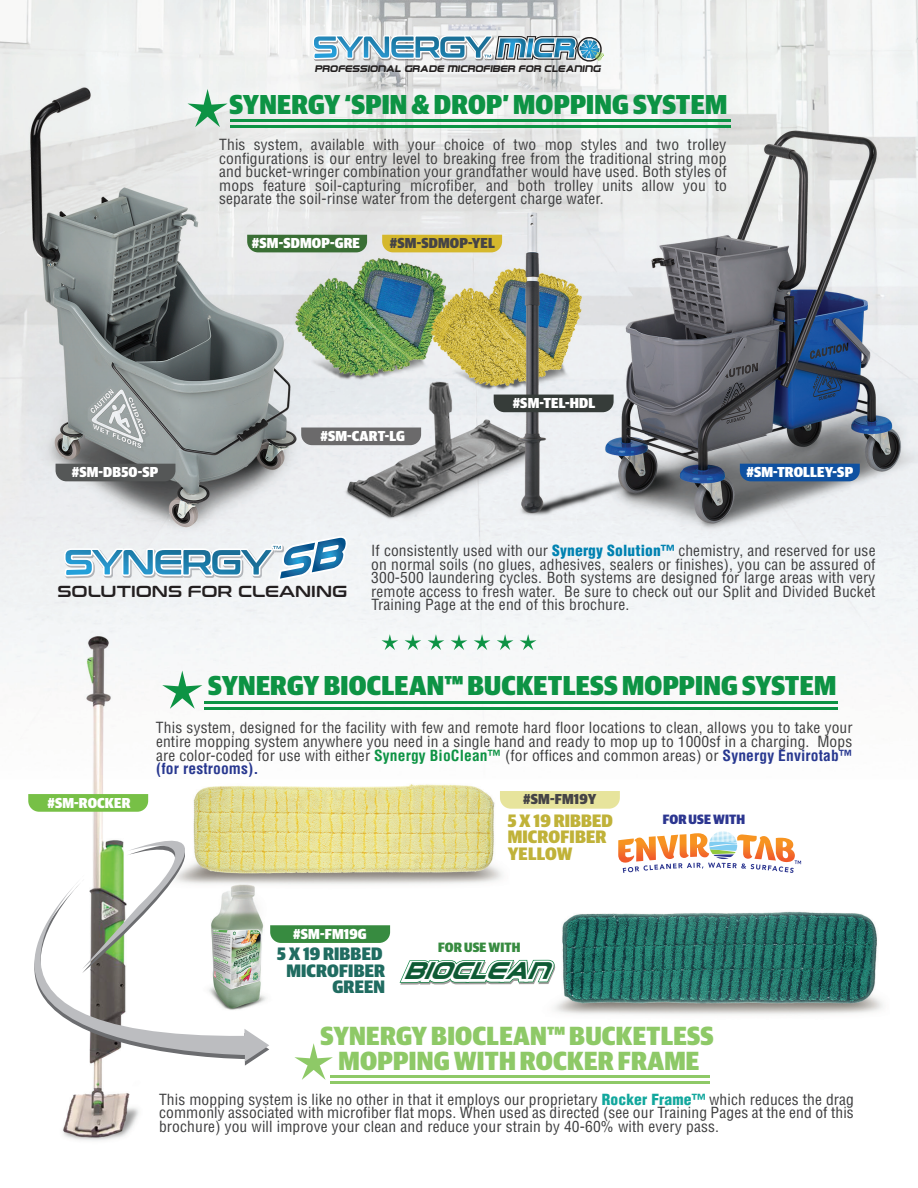
<style>
.page{position:relative;width:918px;height:1188px;background:#fff}
.page>*{position:absolute;margin:0;border:0;box-sizing:border-box;transform-origin:0 0}
.t1{font:900 27.45px "Guardian Sans Cond";letter-spacing:.01em;color:#0d9344}
.t2{font:900 26.25px/24.2px "Guardian Sans Cond";letter-spacing:.01em;color:#8ec967;text-align:center}
.t3{font:italic 26.25px "Omega Flight";letter-spacing:.01em;color:#0e5a34}
.t4{font:900 18px/16.5px "Guardian Sans Cond";letter-spacing:.01em;color:#c0b239}
.t5{font:900 18px/16.5px "Guardian Sans Cond";letter-spacing:.01em;color:#206c61;text-align:right}
.t6{font:15.9px "Conthrax Sb";color:#231f20}
.t7{font:condensed 15px/13.5px "Helvetica LT Std";letter-spacing:.01em;color:#3e3e3f;text-align:justify}
.t8{font:900 14.4px "Guardian Sans Cond";letter-spacing:.01em;color:#fff}
.t9{font:900 14.4px "Guardian Sans Cond";letter-spacing:.01em;color:#454446}
.t10{font:900 13.5px "Guardian Sans Cond";letter-spacing:.01em;color:#378b40}
.t11{font:900 13.5px "Guardian Sans Cond";letter-spacing:.01em;color:#2c3690}
.t12{font:italic 10.5px "Omega Flight Semi";letter-spacing:.01em;color:#211e1e}
.s1{font-weight:900;color:#0082b1}
.s2{font-weight:700;color:#0d9344}
.s3{font-weight:700;color:#283890}
.s4{color:#71ceec}
.s5{font-weight:900;color:#12a79d}
</style>
<div class="page">
<img style="left:0;top:0;width:918px;height:1141px">
<svg style="left:311px;top:0;width:294px;height:117px"></svg>
<svg style="left:62px;top:530px;width:289px;height:51px"></svg>
<svg style="left:381px;top:634px;width:17px;height:16px"></svg>
<svg style="left:405px;top:634px;width:16px;height:16px"></svg>
<svg style="left:428px;top:634px;width:16px;height:16px"></svg>
<svg style="left:451px;top:634px;width:16px;height:16px"></svg>
<svg style="left:474px;top:634px;width:16px;height:16px"></svg>
<svg style="left:497px;top:634px;width:16px;height:16px"></svg>
<svg style="left:520px;top:634px;width:17px;height:16px"></svg>
<svg style="left:0;top:875px;width:28px;height:187px"></svg>
<hr style="left:204px;top:701px;width:634px;height:2px;background:#0d9344">
<hr style="left:204px;top:707px;width:634px;height:3px;background:#0d9344">
<svg style="left:162px;top:671px;width:40px;height:38px"></svg>
<hr style="left:230px;top:119px;width:500px;height:3px;background:#0d9344">
<hr style="left:230px;top:126px;width:500px;height:2px;background:#0d9344">
<svg style="left:188px;top:89px;width:40px;height:38px"></svg>
<div style="left:247px;top:235px;width:120px;height:17px;background:#3a6f35"></div>
<div style="left:382px;top:235px;width:120px;height:17px;background:#d5b82d"></div>
<div style="left:740px;top:464px;width:120px;height:17px;background:#0f51a1"></div>
<div style="left:56px;top:464px;width:119px;height:17px;background:#555757"></div>
<div style="left:301px;top:428px;width:120px;height:17px;background:#6b6a6b"></div>
<div style="left:494px;top:395px;width:120px;height:17px;background:#363c39"></div>
<svg style="left:28px;top:791px;width:773px;height:337px"></svg>
<p class="t12" style="left:315px;top:63px;width:287px">PROFESSIONAL GRADE MICROFIBER FOR CLEANING</p>
<h1 class="t1" style="left:229px;top:84px;width:499px">SYNERGY ‘SPIN &amp; DROP’ MOPPING SYSTEM</h1>
<p class="t7" style="left:219px;top:138px;width:509px">This system, available with your choice of two mop styles and two trolley configurations is our entry level to breaking free from the traditional string mop and bucket-wringer combination your grandfather would have used. Both styles of mops feature soil-capturing microfiber, and both trolley units allow you to separate the soil-rinse water from the detergent charge water.</p>
<p class="t8" style="left:252px;top:232px;width:110px">#SM-SDMOP-GRE</p>
<p class="t9" style="left:390px;top:232px;width:107px">#SM-SDMOP-YEL</p>
<p class="t8" style="left:320px;top:425px;width:86px">#SM-CART-LG</p>
<p class="t8" style="left:513px;top:392px;width:84px">#SM-TEL-HDL</p>
<p class="t8" style="left:72px;top:461px;width:88px">#SM-DB50-SP</p>
<p class="t8" style="left:746px;top:461px;width:108px">#SM-TROLLEY-SP</p>
<p class="t6" style="left:57px;top:579px;width:291px">SOLUTIONS FOR CLEANING</p>
<p class="t7" style="left:371px;top:544px;width:506px">If consistently used with our <span class="s1">Synergy Solution™</span> chemistry, and reserved for use on normal soils (no glues, adhesives, sealers or finishes), you can be assured of 300-500 laundering cycles. Both systems are designed for large areas with very remote access to fresh water. Be sure to check out our Split and Divided Bucket Training Page at the end of this brochure.</p>
<h1 class="t1" style="left:208px;top:665px;width:629px">SYNERGY BIOCLEAN™ BUCKETLESS MOPPING SYSTEM</h1>
<p class="t8" style="left:47px;top:792px;width:85px">#SM-ROCKER</p>
<p class="t7" style="left:156px;top:721px;width:698px">This system, designed for the facility with few and remote hard floor locations to clean, allows you to take your entire mopping system anywhere you need in a single hand and ready to mop up to 1000sf in a charging. Mops are color-coded for use with either <span class="s2">Synergy BioClean™</span> (for offices and common areas) or <span class="s3">Synergy Envirotab™ (for restrooms).</span></p>
<p class="t9" style="left:523px;top:789px;width:75px">#SM-FM19Y</p>
<p class="t4" style="left:508px;top:811px;width:107px">5 X 19 RIBBED<br>MICROFIBER<br>YELLOW</p>
<p class="t11" style="left:663px;top:810px;width:84px">FOR USE WITH</p>
<p class="t8" style="left:293px;top:923px;width:75px">#SM-FM19G</p>
<p class="t10" style="left:438px;top:937px;width:84px">FOR USE WITH</p>
<h2 class="t3" style="left:403px;top:957px;width:146px"><span class="s4">B</span>bIOCLEAN</h2>
<p class="t5" style="left:277px;top:944px;width:109px">5 X 19 RIBBED<br>MICROFIBER<br>GREEN</p>
<h2 class="t2" style="left:320px;top:1022px;width:395px">SYNERGY BIOCLEAN™ BUCKETLESS<br>MOPPING WITH ROCKER FRAME</h2>
<p class="t7" style="left:159px;top:1092px;width:696px">This mopping system is like no other in that it employs our proprietary <span class="s5">Rocker Frame™</span> which reduces the drag commonly associated with microfiber flat mops. When used as directed (see our Training Pages at the end of this brochure) you will improve your clean and reduce your strain by 40-60% with every pass.</p>
</div>
